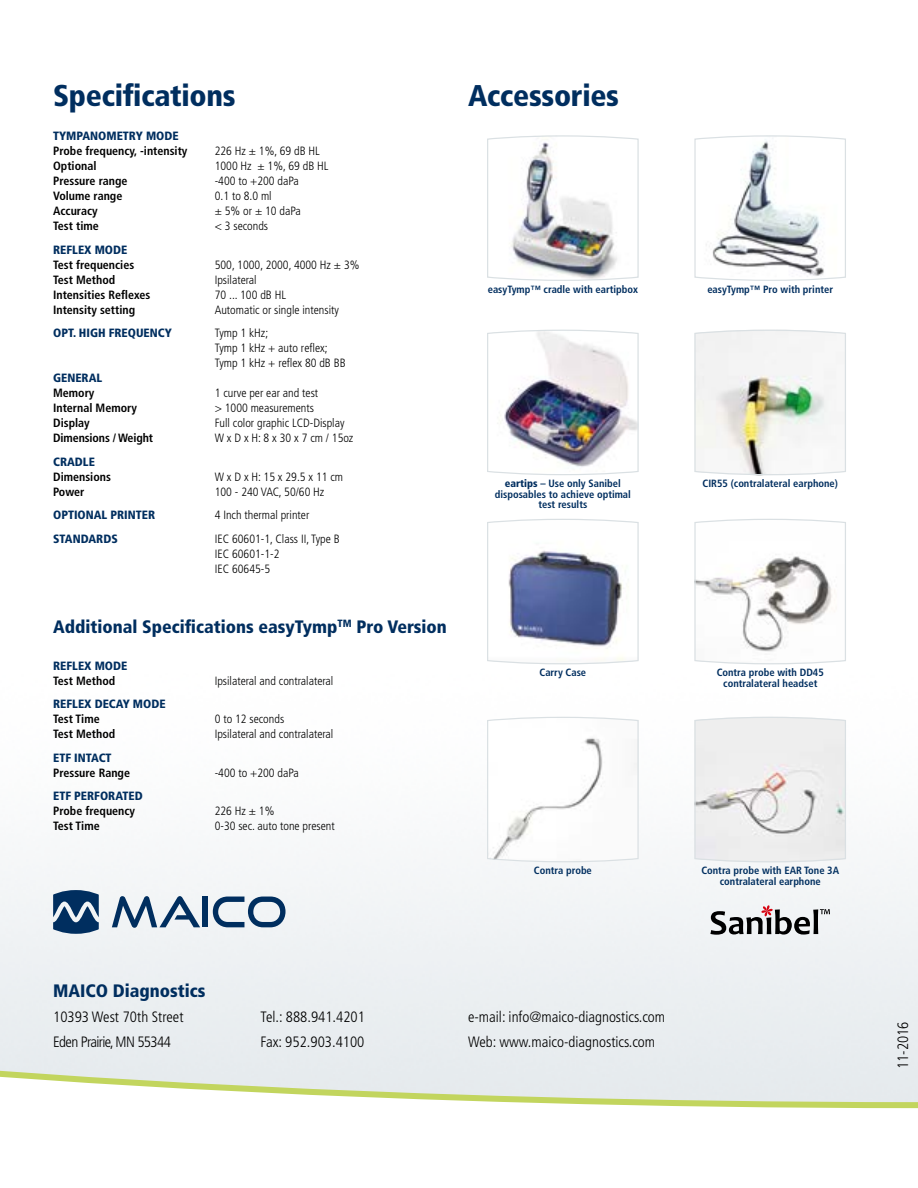
<style>
.page{position:relative;width:918px;height:1188px;background:#fff}
.page>*{position:absolute;margin:0;border:0;box-sizing:border-box;transform-origin:0 0}
.t1{font:900 condensed 30px "Frutiger LT Std";letter-spacing:-.01em;color:#002e5f}
.t2{font:900 condensed 18px "Frutiger LT Std";color:#002e5f}
.t3{font:300 condensed 15px/24.8px "Frutiger LT Std";color:#000}
.t4{font:300 condensed 15px/24.8px "Frutiger LT Std";letter-spacing:-.02em;color:#000}
.t5{font:300 condensed 12px/15px "Frutiger LT Std";color:#000}
.t6{font:700 condensed 12px "Frutiger LT Std";color:#000}
.t7{font:900 condensed 12px "Frutiger LT Std";color:#002e5f}
.t8{font:700 condensed 10.5px/10.2px "Frutiger LT Std";color:#002e5f;text-align:center}
.s1{font-weight:900}
</style>
<div class="page">
<div style="left:0;top:855px;width:918px;height:211px;background:#edf0f3"></div>
<svg style="left:0;top:1066px;width:918px;height:43px"></svg>
<svg style="left:112px;top:896px;width:88px;height:32px"></svg>
<div style="left:202px;top:897px;width:6px;height:30px;background:#002e5f"></div>
<svg style="left:213px;top:897px;width:73px;height:30px"></svg>
<svg style="left:53px;top:890px;width:46px;height:44px"></svg>
<svg style="left:710px;top:905px;width:120px;height:30px"></svg>
<svg style="left:487px;top:135px;width:152px;height:146px"></svg>
<svg style="left:694px;top:716px;width:153px;height:147px"></svg>
<svg style="left:486px;top:716px;width:153px;height:147px"></svg>
<svg style="left:694px;top:519px;width:152px;height:146px"></svg>
<svg style="left:694px;top:135px;width:152px;height:146px"></svg>
<svg style="left:694px;top:329px;width:152px;height:147px"></svg>
<img style="left:487px;top:329px;width:152px;height:146px">
<svg style="left:487px;top:519px;width:152px;height:146px"></svg>
<h1 class="t1" style="left:53px;top:78px;width:184px">Specifications</h1>
<p class="t7" style="left:53px;top:129px;width:127px">TYMPANOMETRY MODE</p>
<p class="t6" style="left:53px;top:144px;width:136px">Probe frequency, -intensity</p>
<p class="t5" style="left:215px;top:144px;width:107px">226 Hz ± 1%, 69 dB HL</p>
<p class="t6" style="left:53px;top:159px;width:45px">Optional</p>
<p class="t5" style="left:215px;top:159px;width:115px">1000 Hz ± 1%, 69 dB HL</p>
<p class="t6" style="left:53px;top:174px;width:76px">Pressure range</p>
<p class="t5" style="left:215px;top:174px;width:86px">-400 to +200 daPa</p>
<p class="t6" style="left:53px;top:189px;width:71px">Volume range</p>
<p class="t5" style="left:215px;top:189px;width:59px">0.1 to 8.0 ml</p>
<p class="t6" style="left:53px;top:204px;width:46px">Accuracy</p>
<p class="t5" style="left:215px;top:204px;width:88px">± 5% or ± 10 daPa</p>
<p class="t6" style="left:53px;top:219px;width:47px">Test time</p>
<p class="t5" style="left:215px;top:219px;width:55px">&lt; 3 seconds</p>
<p class="t7" style="left:53px;top:242px;width:76px">REFLEX MODE</p>
<p class="t6" style="left:53px;top:257px;width:83px">Test frequencies</p>
<p class="t5" style="left:215px;top:257px;width:146px">500, 1000, 2000, 4000 Hz ± 3%</p>
<p class="t6" style="left:53px;top:272px;width:64px">Test Method</p>
<p class="t5" style="left:215px;top:272px;width:44px">Ipsilateral</p>
<p class="t6" style="left:53px;top:287px;width:99px">Intensities Reflexes</p>
<p class="t5" style="left:215px;top:287px;width:73px">70 ... 100 dB HL</p>
<p class="t6" style="left:53px;top:302px;width:84px">Intensity setting</p>
<p class="t5" style="left:215px;top:302px;width:126px">Automatic or single intensity</p>
<p class="t7" style="left:53px;top:326px;width:120px">OPT. HIGH FREQUENCY</p>
<p class="t5" style="left:215px;top:326px;width:133px">Tymp 1 kHz;<br>Tymp 1 kHz + auto reflex;<br>Tymp 1 kHz + reflex 80 dB BB</p>
<p class="t7" style="left:53px;top:371px;width:51px">GENERAL</p>
<p class="t6" style="left:53px;top:386px;width:43px">Memory</p>
<p class="t5" style="left:215px;top:386px;width:105px">1 curve per ear and test</p>
<p class="t6" style="left:53px;top:401px;width:85px">Internal Memory</p>
<p class="t5" style="left:215px;top:401px;width:101px">&gt; 1000 measurements</p>
<p class="t6" style="left:53px;top:416px;width:38px">Display</p>
<p class="t5" style="left:215px;top:416px;width:131px">Full color graphic LCD-Display</p>
<p class="t6" style="left:53px;top:431px;width:102px">Dimensions / Weight</p>
<p class="t5" style="left:215px;top:431px;width:140px">W x D x H: 8 x 30 x 7 cm / 15oz</p>
<p class="t7" style="left:53px;top:454px;width:43px">CRADLE</p>
<p class="t6" style="left:53px;top:469px;width:59px">Dimensions</p>
<p class="t5" style="left:215px;top:469px;width:130px">W x D x H: 15 x 29.5 x 11 cm</p>
<p class="t6" style="left:53px;top:484px;width:33px">Power</p>
<p class="t5" style="left:215px;top:484px;width:111px">100 - 240 VAC, 50/60 Hz</p>
<p class="t7" style="left:53px;top:508px;width:104px">OPTIONAL PRINTER</p>
<p class="t5" style="left:215px;top:508px;width:96px">4 Inch thermal printer</p>
<p class="t7" style="left:53px;top:531px;width:66px">STANDARDS</p>
<p class="t5" style="left:215px;top:531px;width:126px">IEC 60601-1, Class II, Type B<br>IEC 60601-1-2<br>IEC 60645-5</p>
<h2 class="t2" style="left:53px;top:616px;width:395px">Additional Specifications easyTymp<sup>TM</sup> Pro Version</h2>
<p class="t7" style="left:53px;top:658px;width:76px">REFLEX MODE</p>
<p class="t6" style="left:53px;top:673px;width:64px">Test Method</p>
<p class="t5" style="left:215px;top:673px;width:120px">Ipsilateral and contralateral</p>
<p class="t7" style="left:53px;top:697px;width:114px">REFLEX DECAY MODE</p>
<p class="t6" style="left:53px;top:712px;width:48px">Test Time</p>
<p class="t5" style="left:215px;top:712px;width:71px">0 to 12 seconds</p>
<p class="t6" style="left:53px;top:727px;width:64px">Test Method</p>
<p class="t5" style="left:215px;top:727px;width:120px">Ipsilateral and contralateral</p>
<p class="t7" style="left:53px;top:750px;width:60px">ETF INTACT</p>
<p class="t6" style="left:53px;top:765px;width:78px">Pressure Range</p>
<p class="t5" style="left:215px;top:765px;width:86px">-400 to +200 daPa</p>
<p class="t7" style="left:53px;top:789px;width:91px">ETF PERFORATED</p>
<p class="t6" style="left:53px;top:804px;width:84px">Probe frequency</p>
<p class="t5" style="left:215px;top:804px;width:61px">226 Hz ± 1%</p>
<p class="t6" style="left:53px;top:819px;width:48px">Test Time</p>
<p class="t5" style="left:215px;top:819px;width:122px">0-30 sec. auto tone present</p>
<h1 class="t1" style="left:468px;top:78px;width:152px">Accessories</h1>
<p class="t8" style="left:488px;top:284px;width:152px">easyTymp™ cradle with eartipbox</p>
<p class="t8" style="left:707px;top:284px;width:127px">easyTymp™ Pro with printer</p>
<p class="t8" style="left:505px;top:479px;width:117px"><span class="s1">eartips</span> – Use only Sanibel</p>
<p class="t8" style="left:703px;top:479px;width:137px">CIR55 (contralateral earphone)</p>
<p class="t8" style="left:495px;top:489px;width:138px">disposables to achieve optimal test results</p>
<p class="t8" style="left:540px;top:668px;width:48px">Carry Case</p>
<p class="t8" style="left:534px;top:866px;width:59px">Contra probe</p>
<p class="t8" style="left:717px;top:668px;width:109px">Contra probe with DD45 contralateral headset</p>
<p class="t8" style="left:701px;top:866px;width:139px">Contra probe with EAR Tone 3A contralateral earphone</p>
<h2 class="t2" style="left:53px;top:980px;width:154px">MAICO Diagnostics</h2>
<p class="t4" style="left:53px;top:1005px;width:132px">10393 West 70th Street<br>Eden Prairie, MN 55344</p>
<p class="t3" style="left:261px;top:1005px;width:106px">Tel.: 888.941.4201<br>Fax: 952.903.4100</p>
<p class="t3" style="left:468px;top:1005px;width:199px">e-mail: info@maico-diagnostics.com<br>Web: www.maico-diagnostics.com</p>
<p class="t3" style="left:891px;top:1069px;width:49px;rotate:-90deg">11-2016</p>
</div>
